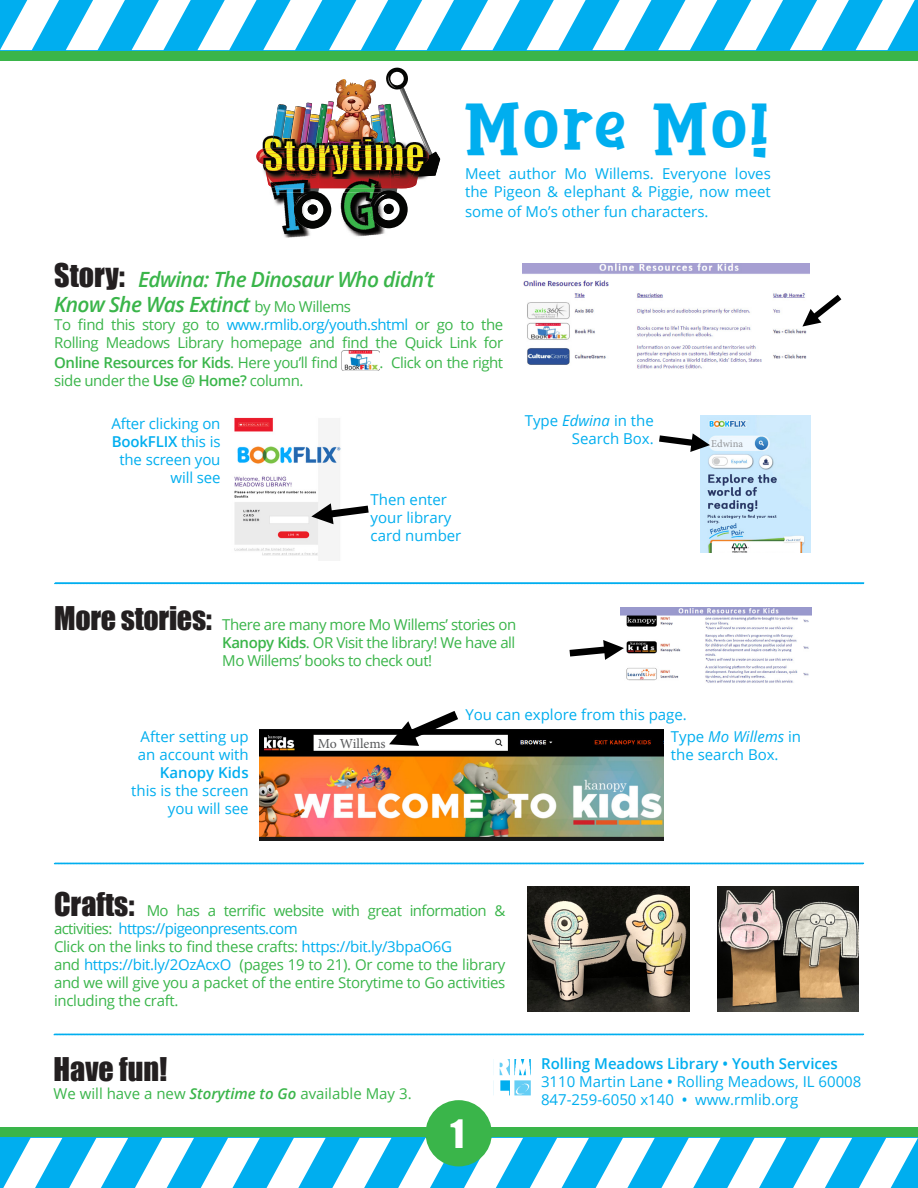
<style>
.page{position:relative;width:918px;height:1188px;background:#fff}
.page>*{position:absolute;margin:0;border:0;box-sizing:border-box;transform-origin:0 0}
.t1{font:36px "The Bomb";letter-spacing:.13em;color:#00aeef}
.t2{font:36px "Impact";color:#fff}
.t3{font:30px "Impact";color:#231f20}
.t4{font:italic 600 21px/25.2px "Open Sans";letter-spacing:-.03em;color:#3ab54a}
.t5{font:15px/18px "Open Sans";letter-spacing:-.03em;color:#3ab54a}
.t6{font:15px/18px "Open Sans";color:#00aeef;text-align:right}
.t7{font:15px "Open Sans";color:#3ab54a}
.t8{font:600 15px "Open Sans";letter-spacing:-.03em;color:#3ab54a}
.t9{font:600 15px "Open Sans";color:#00aeef}
.t10{font:13.8px "Minion Pro";color:#57585a}
.t11{font:10.5px "Minion Pro";color:#939598}
.s1{font-family:"Impact";font-weight:400;font-style:normal;font-size:30px;color:#231f20}
.s2{font-weight:400;font-style:normal;font-size:15px}
.s3{color:#00aeef}
.s4{font-weight:400}
.s5{font-weight:600}
.s6{font-style:italic}
.s7{font-family:"Impact";font-size:30px;color:#231f20}
.s8{font-weight:600;font-style:italic}
</style>
<div class="page">
<div style="left:0;top:4px;width:918px;height:56px;background:#3ab54a"></div>
<div style="left:0;top:0;width:918px;height:50px;background:#00aeef"></div>
<svg style="left:0;top:0;width:59px;height:50px"></svg>
<svg style="left:66px;top:0;width:59px;height:50px"></svg>
<svg style="left:132px;top:0;width:59px;height:50px"></svg>
<svg style="left:197px;top:0;width:60px;height:50px"></svg>
<svg style="left:263px;top:0;width:59px;height:50px"></svg>
<svg style="left:329px;top:0;width:59px;height:50px"></svg>
<svg style="left:395px;top:0;width:59px;height:50px"></svg>
<svg style="left:461px;top:0;width:59px;height:50px"></svg>
<svg style="left:527px;top:0;width:59px;height:50px"></svg>
<svg style="left:592px;top:0;width:59px;height:50px"></svg>
<svg style="left:658px;top:0;width:59px;height:50px"></svg>
<svg style="left:724px;top:0;width:59px;height:50px"></svg>
<svg style="left:856px;top:0;width:59px;height:50px"></svg>
<svg style="left:790px;top:0;width:59px;height:50px"></svg>
<div style="left:0;top:1128px;width:918px;height:56px;background:#3ab54a"></div>
<div style="left:0;top:1138px;width:918px;height:50px;background:#00aeef"></div>
<svg style="left:859px;top:1138px;width:59px;height:50px"></svg>
<svg style="left:793px;top:1138px;width:59px;height:50px"></svg>
<svg style="left:727px;top:1138px;width:59px;height:50px"></svg>
<svg style="left:661px;top:1138px;width:60px;height:50px"></svg>
<svg style="left:596px;top:1138px;width:59px;height:50px"></svg>
<svg style="left:530px;top:1138px;width:59px;height:50px"></svg>
<svg style="left:464px;top:1138px;width:59px;height:50px"></svg>
<svg style="left:398px;top:1138px;width:59px;height:50px"></svg>
<svg style="left:332px;top:1138px;width:59px;height:50px"></svg>
<svg style="left:267px;top:1138px;width:59px;height:50px"></svg>
<svg style="left:201px;top:1138px;width:59px;height:50px"></svg>
<svg style="left:135px;top:1138px;width:59px;height:50px"></svg>
<svg style="left:3px;top:1138px;width:59px;height:50px"></svg>
<svg style="left:69px;top:1138px;width:59px;height:50px"></svg>
<div style="left:426px;top:1100px;width:66px;height:66px;background:#3ab54a;border-radius:50%"></div>
<img style="left:499px;top:1059px;width:32px;height:36px">
<img style="left:342px;top:351px;width:38px;height:19px">
<img style="left:522px;top:263px;width:287px;height:106px">
<svg style="left:797px;top:288px;width:45px;height:44px"></svg>
<img style="left:234px;top:417px;width:107px;height:143px">
<svg style="left:311px;top:501px;width:58px;height:23px"></svg>
<img style="left:701px;top:415px;width:110px;height:138px">
<svg style="left:659px;top:432px;width:51px;height:20px"></svg>
<svg style="left:294px;top:191px;width:37px;height:38px"></svg>
<div style="left:370px;top:191px;width:38px;height:37px;background:#040503;border-radius:50%"></div>
<svg style="left:378px;top:199px;width:22px;height:21px"></svg>
<img style="left:282px;top:215px;width:28px;height:23px">
<img style="left:294px;top:215px;width:23px;height:14px">
<img style="left:302px;top:215px;width:16px;height:6px">
<img style="left:342px;top:215px;width:48px;height:22px">
<img style="left:370px;top:215px;width:20px;height:13px">
<img style="left:378px;top:215px;width:12px;height:5px">
<img style="left:256px;top:67px;width:184px;height:148px">
<img style="left:277px;top:158px;width:40px;height:17px">
<img style="left:389px;top:159px;width:11px;height:16px">
<img style="left:332px;top:97px;width:45px;height:48px">
<img style="left:620px;top:607px;width:191px;height:76px">
<svg style="left:569px;top:640px;width:55px;height:22px"></svg>
<img style="left:260px;top:730px;width:404px;height:110px">
<div style="left:318px;top:738px;width:95px;height:11px;background:#fff"></div>
<svg style="left:384px;top:711px;width:86px;height:48px"></svg>
<img style="left:528px;top:887px;width:162px;height:124px">
<img style="left:718px;top:887px;width:140px;height:124px">
<svg style="left:54px;top:582px;width:811px;height:2px;background:#20b8f1"></svg>
<svg style="left:54px;top:862px;width:810px;height:3px;background:#6fd1f5"></svg>
<svg style="left:53px;top:1033px;width:811px;height:2px;background:#49c5f3"></svg>
<p class="t1" style="left:464px;top:119px;width:305px">More Mo!</p>
<p class="t6" style="left:465px;top:164px;width:307px;text-align:left">Meet author Mo Willems. Everyone loves the Pigeon &amp; elephant &amp; Piggie, now meet</p>
<p class="t6" style="left:465px;top:202px;width:245px">some of Mo’s other fun characters.</p>
<p class="t4" style="left:54px;top:266px;width:382px"><span class="s1">Story:</span> Edwina: The Dinosaur Who didn’t<br>Know She Was Extinct <span class="s2">by Mo Willems</span></p>
<p class="t5" style="left:54px;top:315px;width:451px">To find this story go to <span class="s3">www.rmlib.org/youth.shtml</span> or go to the<br>Rolling Meadows Library homepage and find the Quick Link for</p>
<p class="t8" style="left:54px;top:353px;width:285px">Online Resources for Kids<span class="s4">. Here you’ll find</span></p>
<p class="t5" style="left:379px;top:354px;width:125px">. Click on the right</p>
<p class="t5" style="left:54px;top:372px;width:251px">side under the <span class="s5">Use @ Home?</span> column.</p>
<p class="t6" style="left:111px;top:414px;width:111px">After clicking on<br><span class="s5">BookFLIX</span> this is the screen you will see</p>
<p class="t6" style="left:371px;top:490px;width:78px">Then enter</p>
<p class="t6" style="left:371px;top:508px;width:82px">your library</p>
<p class="t6" style="left:371px;top:526px;width:92px">card number</p>
<p class="t6" style="left:525px;top:411px;width:131px">Type <span class="s6">Edwina</span> in the<br>Search Box.</p>
<p class="t11" style="left:711px;top:437px;width:33px">Edwina</p>
<p class="t5" style="left:54px;top:615px;width:464px"><span class="s7">More stories:</span> There are many more Mo Willems’ stories on</p>
<p class="t5" style="left:222px;top:633px;width:295px"><span class="s5">Kanopy Kids</span>. OR Visit the library! We have all</p>
<p class="t5" style="left:222px;top:651px;width:212px">Mo Willems’ books to check out!</p>
<p class="t6" style="left:465px;top:705px;width:223px">You can explore from this page.</p>
<p class="t6" style="left:138px;top:727px;width:112px">After setting up an account with<br><span class="s5">Kanopy Kids</span></p>
<p class="t6" style="left:131px;top:781px;width:119px">this is the screen</p>
<p class="t6" style="left:168px;top:799px;width:82px">you will see</p>
<p class="t10" style="left:318px;top:734px;width:69px">Mo Willems</p>
<p class="t6" style="left:671px;top:727px;width:132px;text-align:left">Type <span class="s6">Mo Willems</span> in the search Box.</p>
<p class="t5" style="left:54px;top:901px;width:453px"><span class="s7">Crafts:</span> Mo has a terrific website with great information &amp; activities: <span class="s3">https://pigeonpresents.com</span></p>
<p class="t5" style="left:54px;top:937px;width:399px">Click on the links to find these crafts: <span class="s3">https://bit.ly/3bpaO6G</span></p>
<p class="t5" style="left:54px;top:955px;width:453px;text-align:justify">and <span class="s3">https://bit.ly/2OzAcxO</span> (pages 19 to 21). Or come to the library and we will give you a packet of the entire Storytime to Go activities including the craft.</p>
<p class="t3" style="left:54px;top:1046px;width:115px">Have fun!</p>
<p class="t7" style="left:54px;top:1083px;width:360px">We will have a new <span class="s8">Storytime to Go</span> available May 3.</p>
<p class="t2" style="left:450px;top:1106px;width:15px">1</p>
<p class="t9" style="left:541px;top:1053px;width:298px">Rolling Meadows Library • Youth Services</p>
<p class="t6" style="left:541px;top:1072px;width:322px">3110 Martin Lane <span class="s5">•</span> Rolling Meadows, IL 60008</p>
<p class="t6" style="left:541px;top:1090px;width:259px">847-259-6050 x140 <span class="s5">•</span> www.rmlib.org</p>
</div>
